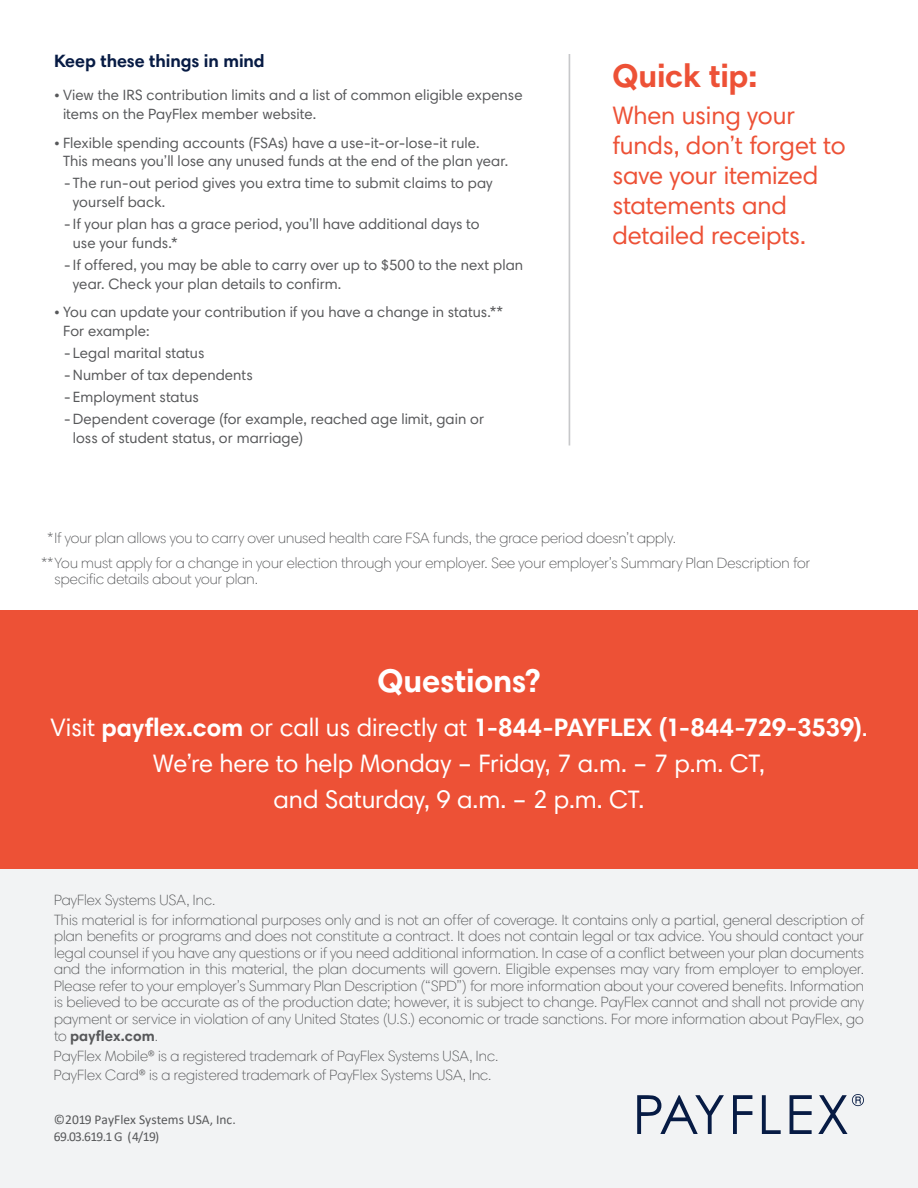
<style>
.page{position:relative;width:918px;height:1188px;background:#fff}
.page>*{position:absolute;margin:0;border:0;box-sizing:border-box;transform-origin:0 0}
.t1{font:700 33px "Harmonia Sans Std";letter-spacing:-.005em;color:#fff}
.t2{font:700 33px "Harmonia Sans Std";letter-spacing:-.01em;color:#ed5136}
.t3{font:25.5px/30px "Harmonia Sans Std";letter-spacing:-.005em;color:#ed5136}
.t4{font:25.5px/36px "Harmonia Sans Std";letter-spacing:-.005em;color:#fff;text-align:center}
.t5{font:700 25.5px "Harmonia Sans Std";letter-spacing:-.005em;color:#fff}
.t6{font:700 18px "Harmonia Sans Std";letter-spacing:-.005em;color:#071b44}
.t7{font:300 15px/16.6px "Harmonia Sans Std";color:#57585a}
.t8{font:15px/18.8px "Harmonia Sans Std";letter-spacing:.005em;color:#57585a}
.t9{font:13.5px/17.4px "Calibri";color:#57585a}
.s1{font-weight:400}
.s2{font-weight:700}
</style>
<div class="page">
<div style="left:0;top:723px;width:918px;height:465px;background:#f2f3f4"></div>
<div style="left:0;top:610px;width:918px;height:258px;background:#ed5136"></div>
<hr style="left:569px;top:54px;width:1px;height:392px;background:#c7c8ca">
<svg style="left:637px;top:1095px;width:87px;height:39px"></svg>
<svg style="left:733px;top:1095px;width:19px;height:39px"></svg>
<svg style="left:762px;top:1095px;width:19px;height:39px"></svg>
<svg style="left:790px;top:1095px;width:22px;height:39px"></svg>
<svg style="left:818px;top:1094px;width:46px;height:40px"></svg>
<h2 class="t6" style="left:54px;top:50px;width:212px">Keep these things in mind</h2>
<p class="t8" style="left:63px;top:86px;width:461px;text-indent:-9px">• View the IRS contribution limits and a list of common eligible expense items on the PayFlex member website.</p>
<p class="t8" style="left:63px;top:133px;width:447px;text-indent:-9px">• Flexible spending accounts (FSAs) have a use-it-or-lose-it rule.<br>This means you’ll lose any unused funds at the end of the plan year.</p>
<p class="t8" style="left:73px;top:174px;width:421px;text-indent:-9px">- The run-out period gives you extra time to submit claims to pay yourself back.</p>
<p class="t8" style="left:73px;top:215px;width:408px;text-indent:-9px">- If your plan has a grace period, you’ll have additional days to use your funds.*</p>
<p class="t8" style="left:73px;top:255px;width:452px;text-indent:-9px">- If offered, you may be able to carry over up to $500 to the next plan year. Check your plan details to confirm.</p>
<p class="t8" style="left:63px;top:303px;width:441px;text-indent:-9px">• You can update your contribution if you have a change in status.**<br>For example:</p>
<p class="t8" style="left:64px;top:343px;width:142px">- Legal marital status</p>
<p class="t8" style="left:64px;top:365px;width:190px">-Number of tax dependents</p>
<p class="t8" style="left:64px;top:387px;width:137px">-Employment status</p>
<p class="t8" style="left:73px;top:409px;width:413px;text-indent:-9px">-Dependent coverage (for example, reached age limit, gain or loss of student status, or marriage)</p>
<h3 class="t2" style="left:612px;top:55px;width:147px">Quick tip:</h3>
<p class="t3" style="left:612px;top:100px;width:235px">When using your funds, don’t forget to save your itemized statements and detailed receipts.</p>
<p class="t7" style="left:47px;top:530px;width:630px">*If your plan allows you to carry over unused health care FSA funds, the grace period doesn’t apply.</p>
<p class="t7" style="left:55px;top:554px;width:757px;text-indent:-13px">**You must apply for a change in your election through your employer. See your employer’s Summary Plan Description for specific details about your plan.</p>
<h2 class="t1" style="left:378px;top:660px;width:164px">Questions?</h2>
<p class="t5" style="left:50px;top:711px;width:819px"><span class="s1">Visit</span> payflex.com <span class="s1">or call us directly at</span> 1-844-PAYFLEX (1-844-729-3539)<span class="s1">.</span></p>
<p class="t4" style="left:153px;top:745px;width:614px">We’re here to help Monday – Friday, 7 a.m. – 7 p.m. CT, and Saturday, 9 a.m. – 2 p.m. CT.</p>
<p class="t7" style="left:54px;top:890px;width:812px;line-height:19.8px">PayFlex Systems USA, Inc.<br>This material is for informational purposes only and is not an offer of coverage. It contains only a partial, general description of</p>
<p class="t7" style="left:54px;top:928px;width:812px;text-align:justify">plan benefits or programs and does not constitute a contract. It does not contain legal or tax advice. You should contact your legal counsel if you have any questions or if you need additional information. In case of a conflict between your plan documents and the information in this material, the plan documents will govern. Eligible expenses may vary from employer to employer.<br>Please refer to your employer’s Summary Plan Description (“SPD”) for more information about your covered benefits. Information is believed to be accurate as of the production date; however, it is subject to change. PayFlex cannot and shall not provide any payment or service in violation of any United States (U.S.) economic or trade sanctions. For more information about PayFlex, go to <span class="s2">payflex.com</span>.</p>
<p class="t7" style="left:54px;top:1046px;width:446px;line-height:19.8px">PayFlex Mobile® is a registered trademark of PayFlex Systems USA, Inc.<br>PayFlex Card® is a registered trademark of PayFlex Systems USA, Inc.</p>
<p class="t9" style="left:54px;top:1110px;width:183px">©2019 PayFlex Systems USA, Inc.<br>69.03.619.1 G (4/19)</p>
</div>
